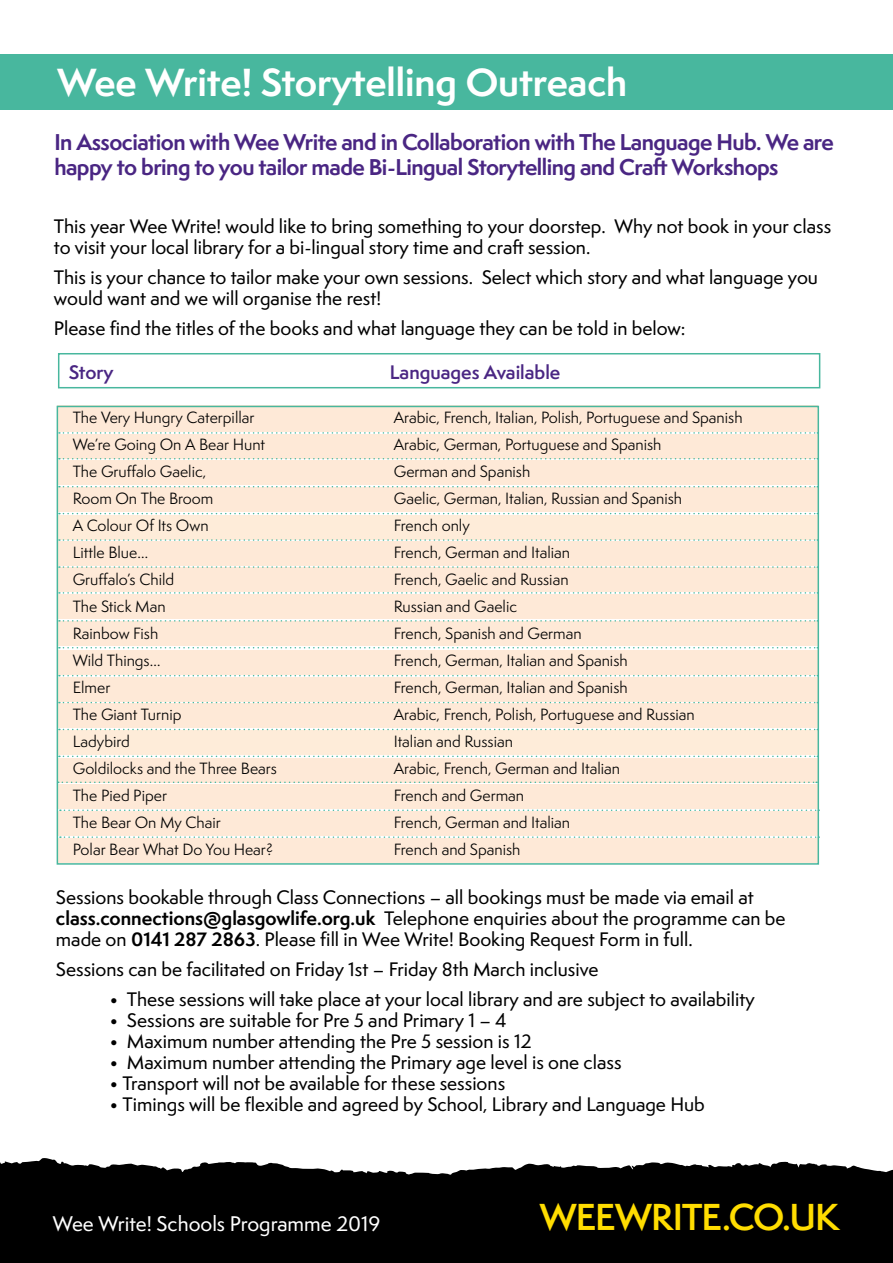
<style>
.page{position:relative;width:893px;height:1263px;background:#fff}
.page>*{position:absolute;margin:0;border:0;box-sizing:border-box;transform-origin:0 0}
.t1{font:700 36px "Semplicita Pro";color:#fff}
.t2{font:600 34.5px "Semplicita Pro";letter-spacing:-.025em;color:#fd0}
.t3{font:700 21px/25.2px "Semplicita Pro";letter-spacing:-.025em;color:#4a2683}
.t4{font:500 19.5px "Semplicita Pro";color:#fff}
.t5{font:500 18px/21px "Semplicita Pro";color:#000}
.t6{font:600 18px "Semplicita Pro";color:#4a2683}
.t7{font:15px "Semplicita Pro";color:#000}
.s1{font-weight:700}
</style>
<div class="page">
<div style="left:0;top:1153px;width:893px;height:110px;background:#000"></div>
<svg style="left:0;top:1153px;width:893px;height:22px"></svg>
<div style="left:58px;top:812px;width:761px;height:24px;background:#fee9d7"></div>
<div style="left:57px;top:758px;width:761px;height:24px;background:#fee9d7"></div>
<div style="left:58px;top:784px;width:761px;height:25px;background:#fee9d7"></div>
<div style="left:58px;top:838px;width:761px;height:24px;background:#fee9d7"></div>
<svg style="left:60px;top:781px;width:756px;height:2px"></svg>
<svg style="left:60px;top:809px;width:756px;height:2px"></svg>
<svg style="left:60px;top:836px;width:756px;height:2px"></svg>
<div style="left:58px;top:567px;width:761px;height:25px;background:#fee9d7"></div>
<div style="left:57px;top:541px;width:761px;height:24px;background:#fee9d7"></div>
<div style="left:57px;top:461px;width:761px;height:24px;background:#fee9d7"></div>
<div style="left:57px;top:677px;width:761px;height:24px;background:#fee9d7"></div>
<div style="left:57px;top:487px;width:761px;height:25px;background:#fee9d7"></div>
<div style="left:57px;top:730px;width:761px;height:24px;background:#feecd9"></div>
<div style="left:57px;top:622px;width:761px;height:24px;background:#fee9d7"></div>
<div style="left:57px;top:406px;width:761px;height:26px;background:#fee9d7"></div>
<div style="left:57px;top:515px;width:761px;height:24px;background:#feecd9"></div>
<div style="left:57px;top:650px;width:761px;height:24px;background:#fee9d7"></div>
<div style="left:57px;top:434px;width:761px;height:24px;background:#fee9d7"></div>
<div style="left:57px;top:704px;width:761px;height:24px;background:#fee9d7"></div>
<div style="left:57px;top:595px;width:761px;height:24px;background:#fee9d7"></div>
<svg style="left:60px;top:432px;width:756px;height:2px"></svg>
<svg style="left:60px;top:458px;width:756px;height:1px"></svg>
<svg style="left:60px;top:486px;width:756px;height:1px"></svg>
<svg style="left:60px;top:513px;width:756px;height:1px"></svg>
<svg style="left:60px;top:566px;width:756px;height:2px"></svg>
<svg style="left:60px;top:592px;width:756px;height:2px"></svg>
<svg style="left:60px;top:620px;width:756px;height:2px"></svg>
<svg style="left:60px;top:647px;width:756px;height:1px"></svg>
<svg style="left:60px;top:675px;width:756px;height:1px"></svg>
<svg style="left:60px;top:702px;width:756px;height:1px"></svg>
<svg style="left:60px;top:729px;width:756px;height:1px"></svg>
<svg style="left:60px;top:756px;width:756px;height:1px"></svg>
<svg style="left:60px;top:539px;width:756px;height:2px"></svg>
<div style="left:0;top:54px;width:893px;height:55px;background:#48b79e"></div>
<div style="left:58px;top:353px;width:762px;height:35px;border:2px solid #48b79e"></div>
<div style="left:57px;top:406px;width:762px;height:459px;border:2px solid #48b79e"></div>
<h1 class="t1" style="left:58px;top:56px;width:571px">Wee Write! Storytelling Outreach</h1>
<p class="t3" style="left:54px;top:129px;width:781px">In Association with Wee Write and in Collaboration with The Language Hub. We are happy to bring to you tailor made Bi-Lingual Storytelling and Craft Workshops</p>
<p class="t5" style="left:54px;top:215px;width:779px">This year Wee Write! would like to bring something to your doorstep. Why not book in your class to visit your local library for a bi-lingual story time and craft session.</p>
<p class="t5" style="left:54px;top:266px;width:766px">This is your chance to tailor make your own sessions. Select which story and what language you would want and we will organise the rest!</p>
<p class="t5" style="left:54px;top:317px;width:633px">Please find the titles of the books and what language they can be told in below:</p>
<p class="t6" style="left:69px;top:359px;width:46px">Story</p>
<p class="t6" style="left:390px;top:359px;width:172px">Languages Available</p>
<p class="t7" style="left:73px;top:406px;width:183px">The Very Hungry Caterpillar</p>
<p class="t7" style="left:394px;top:406px;width:350px">Arabic, French, Italian, Polish, Portuguese and Spanish</p>
<p class="t7" style="left:73px;top:433px;width:194px">We’re Going On A Bear Hunt</p>
<p class="t7" style="left:394px;top:433px;width:269px">Arabic, German, Portuguese and Spanish</p>
<p class="t7" style="left:73px;top:460px;width:135px">The Gruffalo Gaelic,</p>
<p class="t7" style="left:394px;top:460px;width:138px">German and Spanish</p>
<p class="t7" style="left:73px;top:487px;width:142px">Room On The Broom</p>
<p class="t7" style="left:394px;top:487px;width:290px">Gaelic, German, Italian, Russian and Spanish</p>
<p class="t7" style="left:73px;top:514px;width:137px">A Colour Of Its Own</p>
<p class="t7" style="left:394px;top:514px;width:77px">French only</p>
<p class="t7" style="left:73px;top:541px;width:77px">Little Blue…</p>
<p class="t7" style="left:394px;top:541px;width:178px">French, German and Italian</p>
<p class="t7" style="left:73px;top:568px;width:103px">Gruffalo’s Child</p>
<p class="t7" style="left:394px;top:568px;width:176px">French, Gaelic and Russian</p>
<p class="t7" style="left:73px;top:595px;width:94px">The Stick Man</p>
<p class="t7" style="left:394px;top:595px;width:125px">Russian and Gaelic</p>
<p class="t7" style="left:73px;top:622px;width:87px">Rainbow Fish</p>
<p class="t7" style="left:394px;top:622px;width:189px">French, Spanish and German</p>
<p class="t7" style="left:73px;top:649px;width:89px">Wild Things…</p>
<p class="t7" style="left:394px;top:649px;width:235px">French, German, Italian and Spanish</p>
<p class="t7" style="left:73px;top:676px;width:39px">Elmer</p>
<p class="t7" style="left:394px;top:676px;width:235px">French, German, Italian and Spanish</p>
<p class="t7" style="left:73px;top:703px;width:110px">The Giant Turnip</p>
<p class="t7" style="left:394px;top:703px;width:302px">Arabic, French, Polish, Portuguese and Russian</p>
<p class="t7" style="left:73px;top:730px;width:59px">Ladybird</p>
<p class="t7" style="left:394px;top:730px;width:121px">Italian and Russian</p>
<p class="t7" style="left:73px;top:757px;width:206px">Goldilocks and the Three Bears</p>
<p class="t7" style="left:394px;top:757px;width:228px">Arabic, French, German and Italian</p>
<p class="t7" style="left:73px;top:784px;width:96px">The Pied Piper</p>
<p class="t7" style="left:394px;top:784px;width:132px">French and German</p>
<p class="t7" style="left:73px;top:811px;width:150px">The Bear On My Chair</p>
<p class="t7" style="left:394px;top:811px;width:178px">French, German and Italian</p>
<p class="t7" style="left:73px;top:838px;width:202px">Polar Bear What Do You Hear?</p>
<p class="t7" style="left:394px;top:838px;width:128px">French and Spanish</p>
<p class="t5" style="left:56px;top:887px;width:731px">Sessions bookable through Class Connections – all bookings must be made via email at <span class="s1">class.connections@glasgowlife.org.uk</span> Telephone enquiries about the programme can be made on <span class="s1">0141 287 2863</span>. Please fill in Wee Write! Booking Request Form in full.</p>
<p class="t5" style="left:56px;top:959px;width:544px">Sessions can be facilitated on Friday 1st – Friday 8th March inclusive</p>
<p class="t5" style="left:110px;top:989px;width:646px">• These sessions will take place at your local library and are subject to availability</p>
<p class="t5" style="left:110px;top:1010px;width:398px">• Sessions are suitable for Pre 5 and Primary 1 – 4</p>
<p class="t5" style="left:110px;top:1031px;width:423px">• Maximum number attending the Pre 5 session is 12</p>
<p class="t5" style="left:110px;top:1052px;width:513px">• Maximum number attending the Primary age level is one class</p>
<p class="t5" style="left:110px;top:1073px;width:397px">• Transport will not be available for these sessions</p>
<p class="t5" style="left:110px;top:1094px;width:596px">• Timings will be flexible and agreed by School, Library and Language Hub</p>
<p class="t4" style="left:53px;top:1209px;width:329px">Wee Write! Schools Programme 2019</p>
<h2 class="t2" style="left:540px;top:1192px;width:301px">WEEWRITE.CO.UK</h2>
</div>
